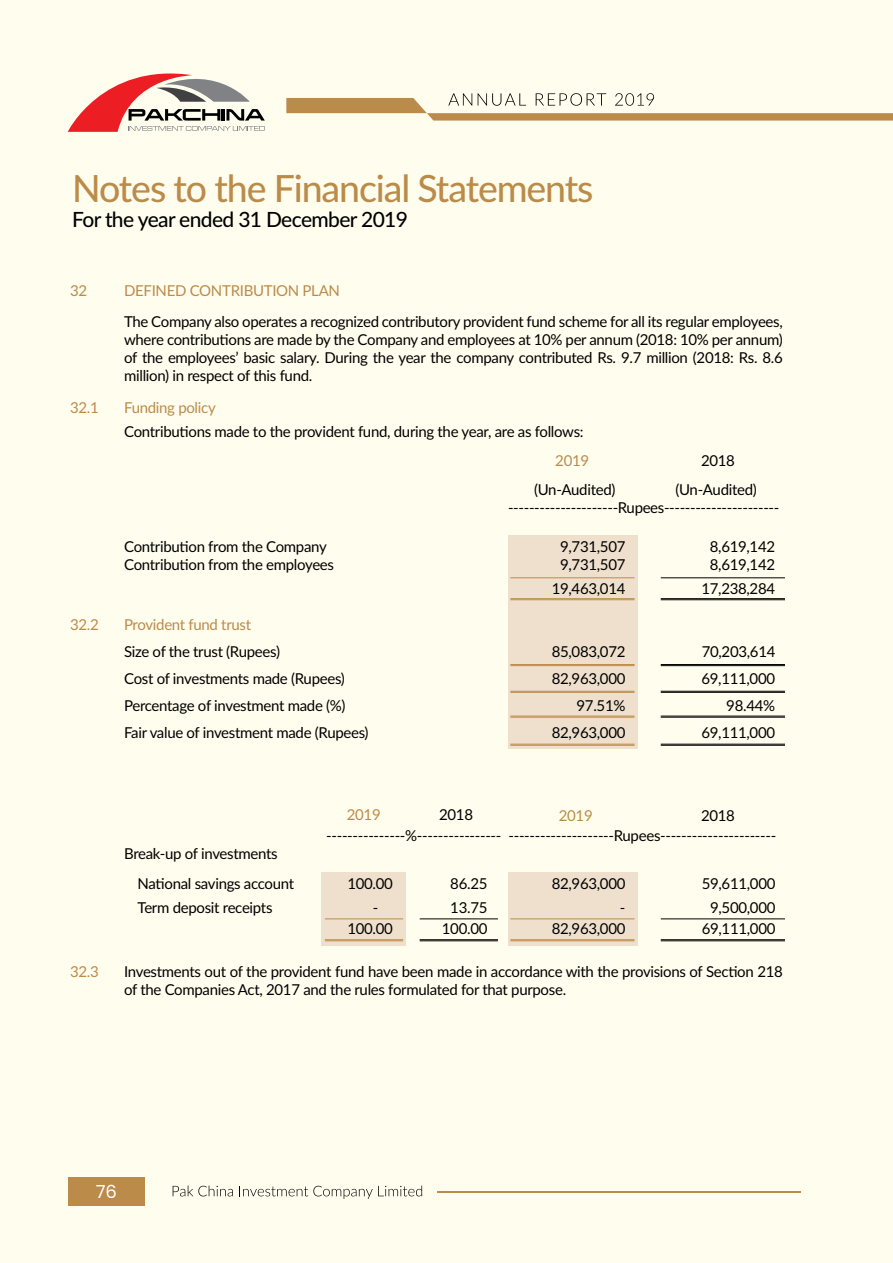
<style>
.page{position:relative;width:893px;height:1263px;background:#fffdee}
.page>*{position:absolute;margin:0;border:0;box-sizing:border-box;transform-origin:0 0}
.t1{font:500 37.5px "Lato";letter-spacing:-.03em;color:#bb8b4a}
.t2{font:500 21px "Lato";letter-spacing:-.03em;color:#000}
.t3{font:18px "Poppins";color:#fff}
.t4{font:15px/18px "Lato";letter-spacing:-.02em;color:#000}
.t5{font:15px "Lato";letter-spacing:-.02em;color:#bb8b4a}
</style>
<div class="page">
<div style="left:68px;top:1177px;width:76px;height:29px;background:#bb8b4a"></div>
<hr style="left:438px;top:1191px;width:363px;height:2px;background:#bb8b4a">
<svg style="left:68px;top:73px;width:197px;height:59px"></svg>
<svg style="left:286px;top:93px;width:607px;height:28px"></svg>
<svg style="left:173px;top:1185px;width:60px;height:11px"></svg>
<svg style="left:243px;top:1185px;width:179px;height:14px"></svg>
<div style="left:508px;top:871px;width:129px;height:74px;background:#efe0cd"></div>
<div style="left:322px;top:871px;width:84px;height:74px;background:#efe0cd"></div>
<hr style="left:661px;top:939px;width:124px;height:1px;background:#000">
<hr style="left:661px;top:918px;width:124px;height:1px;background:#000">
<hr style="left:661px;top:940px;width:124px;height:1px;background:#000">
<hr style="left:510px;top:939px;width:125px;height:1px;background:#bb8b4a">
<hr style="left:510px;top:918px;width:125px;height:1px;background:#bb8b4a">
<hr style="left:510px;top:940px;width:125px;height:1px;background:#bb8b4a">
<hr style="left:420px;top:939px;width:78px;height:1px;background:#000">
<hr style="left:420px;top:918px;width:78px;height:1px;background:#000">
<hr style="left:420px;top:940px;width:78px;height:1px;background:#000">
<hr style="left:325px;top:939px;width:78px;height:1px;background:#bb8b4a">
<hr style="left:325px;top:918px;width:78px;height:1px;background:#bb8b4a">
<hr style="left:325px;top:940px;width:78px;height:1px;background:#bb8b4a">
<div style="left:508px;top:536px;width:129px;height:213px;background:#efe0cd"></div>
<hr style="left:661px;top:598px;width:124px;height:1px;background:#000">
<hr style="left:661px;top:577px;width:124px;height:1px;background:#000">
<hr style="left:661px;top:599px;width:124px;height:1px;background:#000">
<hr style="left:510px;top:598px;width:125px;height:1px;background:#bb8b4a">
<hr style="left:510px;top:577px;width:125px;height:1px;background:#bb8b4a">
<hr style="left:510px;top:599px;width:125px;height:1px;background:#bb8b4a">
<hr style="left:661px;top:664px;width:124px;height:1px;background:#000">
<hr style="left:661px;top:665px;width:124px;height:1px;background:#000">
<hr style="left:510px;top:664px;width:125px;height:1px;background:#bb8b4a">
<hr style="left:510px;top:665px;width:125px;height:1px;background:#bb8b4a">
<hr style="left:661px;top:691px;width:124px;height:1px;background:#000">
<hr style="left:661px;top:692px;width:124px;height:1px;background:#000">
<hr style="left:510px;top:691px;width:125px;height:1px;background:#bb8b4a">
<hr style="left:510px;top:692px;width:125px;height:1px;background:#bb8b4a">
<hr style="left:661px;top:716px;width:124px;height:1px;background:#000">
<hr style="left:661px;top:717px;width:124px;height:1px;background:#000">
<hr style="left:510px;top:716px;width:125px;height:1px;background:#bb8b4a">
<hr style="left:510px;top:717px;width:125px;height:1px;background:#bb8b4a">
<hr style="left:661px;top:744px;width:124px;height:1px;background:#000">
<hr style="left:661px;top:745px;width:124px;height:1px;background:#000">
<hr style="left:510px;top:744px;width:125px;height:1px;background:#bb8b4a">
<hr style="left:510px;top:745px;width:125px;height:1px;background:#bb8b4a">
<h1 class="t1" style="left:72px;top:161px;width:523px">Notes to the Financial Statements</h1>
<h2 class="t2" style="left:72px;top:204px;width:337px">For the year ended 31 December 2019</h2>
<p class="t5" style="left:70px;top:279px;width:19px">32</p>
<p class="t5" style="left:124px;top:279px;width:217px">DEFINED CONTRIBUTION PLAN</p>
<p class="t4" style="left:124px;top:312px;width:660px;text-align:justify">The Company also operates a recognized contributory provident fund scheme for all its regular employees, where contributions are made by the Company and employees at 10% per annum (2018: 10% per annum) of the employees’ basic salary. During the year the company contributed Rs. 9.7 million (2018: Rs. 8.6 million) in respect of this fund.</p>
<p class="t5" style="left:70px;top:396px;width:30px">32.1</p>
<p class="t5" style="left:124px;top:396px;width:93px">Funding policy</p>
<p class="t4" style="left:124px;top:422px;width:461px">Contributions made to the provident fund, during the year, are as follows:</p>
<p class="t5" style="left:555px;top:450px;width:35px">2019</p>
<p class="t4" style="left:701px;top:451px;width:35px">2018</p>
<p class="t4" style="left:534px;top:480px;width:83px">(Un-Audited)</p>
<p class="t4" style="left:508px;top:480px;width:273px;text-indent:167px">(Un-Audited) ---------------------Rupees----------------------</p>
<p class="t4" style="left:124px;top:537px;width:204px">Contribution from the Company</p>
<p class="t4" style="left:560px;top:537px;width:67px">9,731,507</p>
<p class="t4" style="left:710px;top:537px;width:67px">8,619,142</p>
<p class="t4" style="left:124px;top:555px;width:211px">Contribution from the employees</p>
<p class="t4" style="left:560px;top:555px;width:67px">9,731,507</p>
<p class="t4" style="left:710px;top:555px;width:67px">8,619,142</p>
<p class="t4" style="left:552px;top:579px;width:75px">19,463,014</p>
<p class="t4" style="left:701px;top:579px;width:75px">17,238,284</p>
<p class="t5" style="left:70px;top:614px;width:30px">32.2</p>
<p class="t5" style="left:124px;top:614px;width:129px">Provident fund trust</p>
<p class="t4" style="left:124px;top:642px;width:157px">Size of the trust (Rupees)</p>
<p class="t4" style="left:552px;top:642px;width:75px">85,083,072</p>
<p class="t4" style="left:702px;top:642px;width:75px">70,203,614</p>
<p class="t4" style="left:124px;top:669px;width:222px">Cost of investments made (Rupees)</p>
<p class="t4" style="left:552px;top:669px;width:75px">82,963,000</p>
<p class="t4" style="left:701px;top:669px;width:75px">69,111,000</p>
<p class="t4" style="left:124px;top:696px;width:223px">Percentage of investment made (%)</p>
<p class="t4" style="left:577px;top:696px;width:50px">97.51%</p>
<p class="t4" style="left:726px;top:696px;width:50px">98.44%</p>
<p class="t4" style="left:124px;top:723px;width:246px">Fair value of investment made (Rupees)</p>
<p class="t4" style="left:552px;top:723px;width:75px">82,963,000</p>
<p class="t4" style="left:701px;top:723px;width:75px">69,111,000</p>
<p class="t4" style="left:138px;top:837px;width:158px;line-height:30.8px;text-indent:-14px">Break-up of investments<br>National savings account</p>
<p class="t5" style="left:347px;top:804px;width:35px">2019</p>
<p class="t4" style="left:439px;top:805px;width:35px">2018</p>
<p class="t4" style="left:326px;top:805px;width:452px;line-height:19.8px;text-indent:375px">2018 ---------------%---------------- --------------------Rupees----------------------</p>
<p class="t5" style="left:559px;top:805px;width:35px">2019</p>
<p class="t4" style="left:347px;top:874px;width:47px">100.00</p>
<p class="t4" style="left:450px;top:874px;width:39px">86.25</p>
<p class="t4" style="left:552px;top:874px;width:75px">82,963,000</p>
<p class="t4" style="left:702px;top:874px;width:75px">59,611,000</p>
<p class="t4" style="left:138px;top:898px;width:136px">Term deposit receipts</p>
<p class="t4" style="left:373px;top:898px;width:7px">-</p>
<p class="t4" style="left:450px;top:898px;width:39px">13.75</p>
<p class="t4" style="left:620px;top:898px;width:7px">-</p>
<p class="t4" style="left:710px;top:898px;width:67px">9,500,000</p>
<p class="t4" style="left:347px;top:919px;width:47px">100.00</p>
<p class="t4" style="left:442px;top:919px;width:47px">100.00</p>
<p class="t4" style="left:552px;top:919px;width:75px">82,963,000</p>
<p class="t4" style="left:702px;top:919px;width:75px">69,111,000</p>
<p class="t5" style="left:70px;top:961px;width:30px">32.3</p>
<p class="t4" style="left:124px;top:962px;width:660px">Investments out of the provident fund have been made in accordance with the provisions of Section 218 of the Companies Act, 2017 and the rules formulated for that purpose.</p>
<p class="t3" style="left:96px;top:1181px;width:23px">76</p>
</div>
